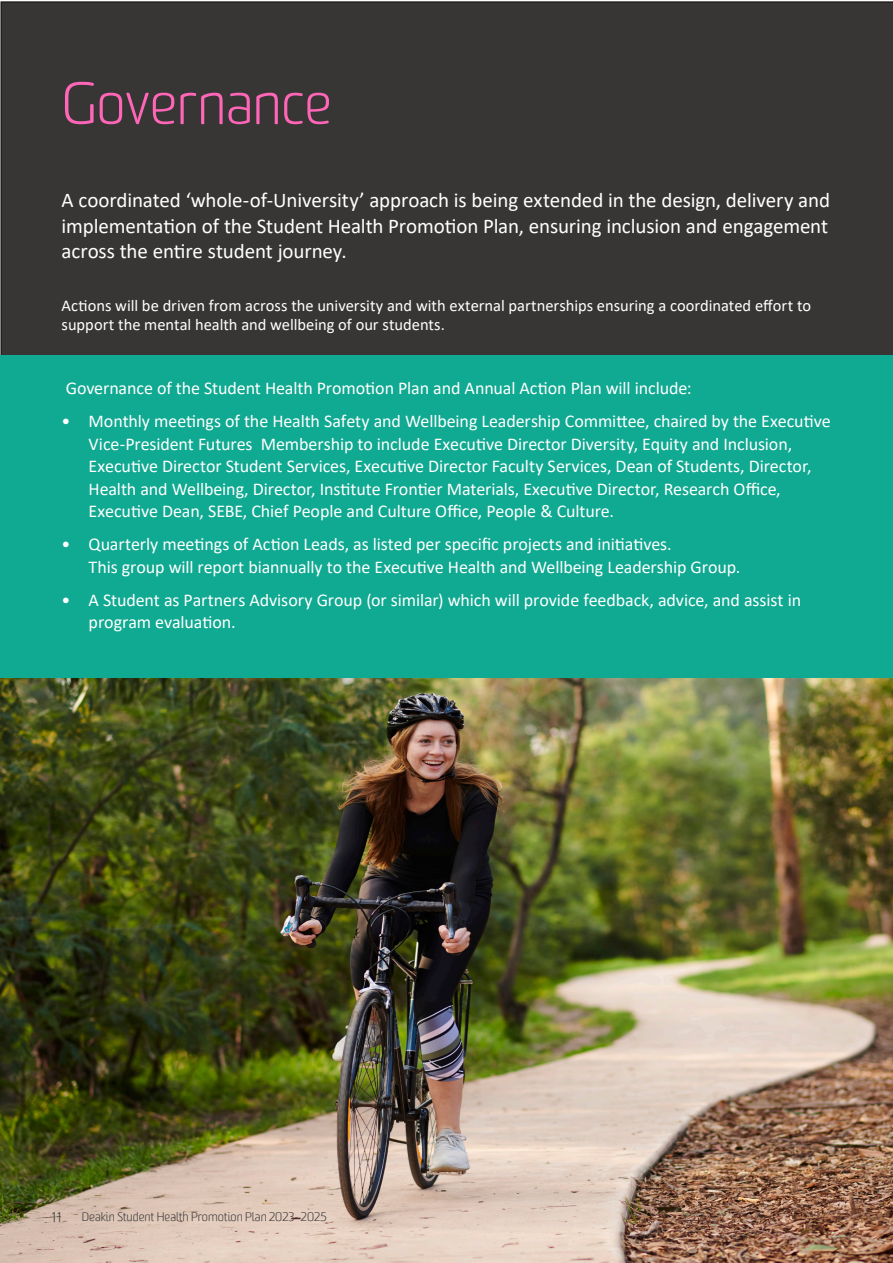
<style>
.page{position:relative;width:893px;height:1263px;background:#fff}
.page>*{position:absolute;margin:0;border:0;box-sizing:border-box;transform-origin:0 0}
.t1{font:300 57px "Worldly";letter-spacing:-.01em;color:#ff66b7}
.t2{font:21px/25.5px "Calibri";letter-spacing:-.005em;color:#fff;text-align:justify}
.t3{font:18px/22.5px "Calibri";letter-spacing:-.005em;color:#fff}
.t4{font:16.5px/19.5px "Calibri";letter-spacing:-.005em;color:#fff}
.t5{font:300 13.5px "Worldly";color:#383839}
.t6{font:300 12px "Worldly";color:#383839}
</style>
<div class="page">
<div style="left:0;top:1px;width:893px;height:354px;background:#373635"></div>
<div style="left:0;top:355px;width:893px;height:323px;background:#10a991"></div>
<img style="left:0;top:678px;width:893px;height:585px">
<h1 class="t1" style="left:62px;top:70px;width:272px">Governance</h1>
<p class="t2" style="left:62px;top:187px;width:770px">A coordinated ‘whole-of-University’ approach is being extended in the design, delivery and implementation of the Student Health Promotion Plan, ensuring inclusion and engagement across the entire student journey.</p>
<p class="t4" style="left:62px;top:295px;width:751px">Actions will be driven from across the university and with external partnerships ensuring a coordinated effort to support the mental health and wellbeing of our students.</p>
<p class="t3" style="left:66px;top:376px;width:627px">Governance of the Student Health Promotion Plan and Annual Action Plan will include:</p>
<p class="t3" style="left:89px;top:409px;width:743px;text-indent:-27px">• Monthly meetings of the Health Safety and Wellbeing Leadership Committee, chaired by the Executive Vice-President Futures Membership to include Executive Director Diversity, Equity and Inclusion, Executive Director Student Services, Executive Director Faculty Services, Dean of Students, Director, Health and Wellbeing, Director, Institute Frontier Materials, Executive Director, Research Office, Executive Dean, SEBE, Chief People and Culture Office, People &amp; Culture.</p>
<p class="t3" style="left:89px;top:533px;width:653px;text-indent:-27px">• Quarterly meetings of Action Leads, as listed per specific projects and initiatives.<br>This group will report biannually to the Executive Health and Wellbeing Leadership Group.</p>
<p class="t3" style="left:89px;top:588px;width:714px;text-indent:-27px">• A Student as Partners Advisory Group (or similar) which will provide feedback, advice, and assist in program evaluation.</p>
<p class="t5" style="left:51px;top:1209px;width:12px">11</p>
<p class="t6" style="left:82px;top:1210px;width:246px">Deakin Student Health Promotion Plan 2023- 2025</p>
</div>
